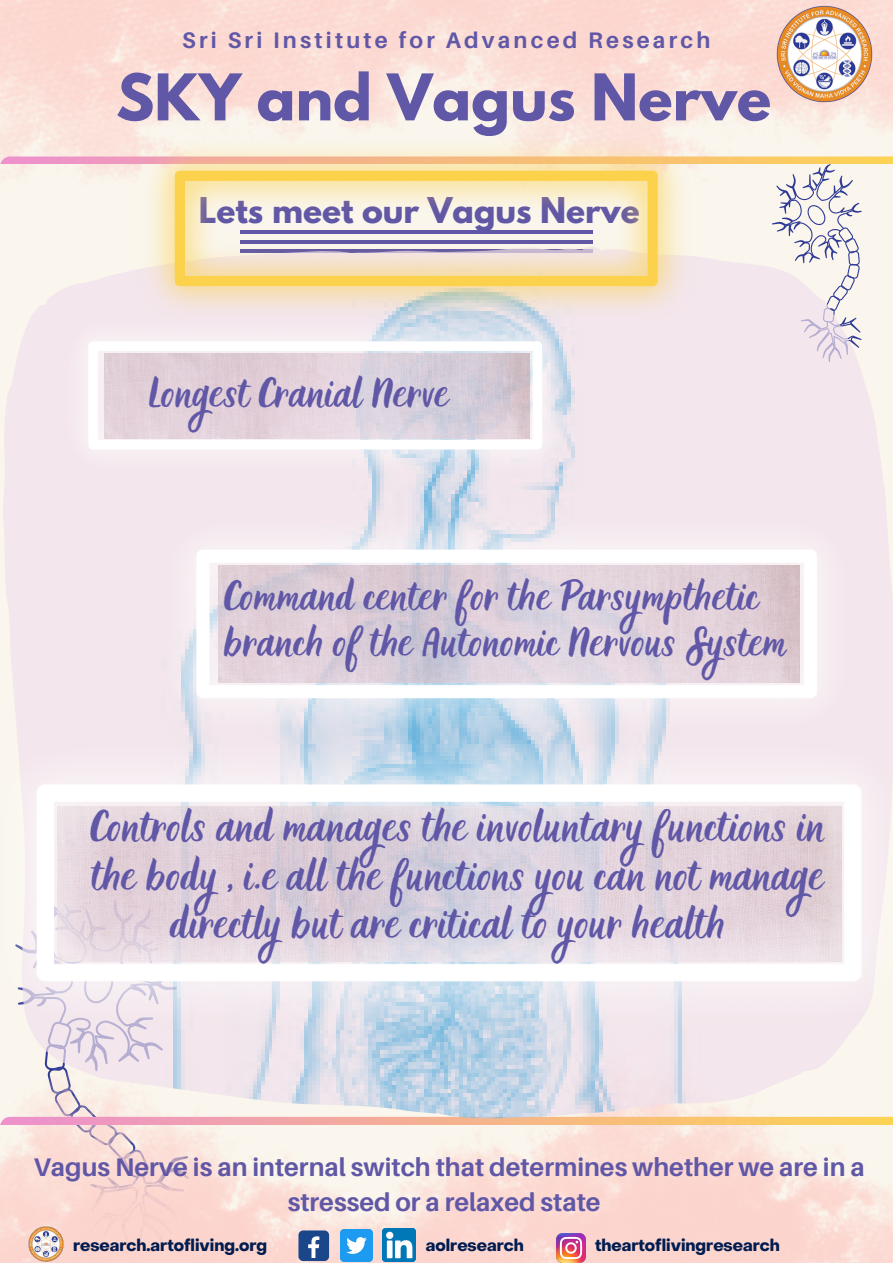
<style>
.page{position:relative;width:893px;height:1264px;background:#fff}
.page>*{position:absolute;margin:0;border:0;box-sizing:border-box;transform-origin:0 0}
.t1{font:700 57px "League Spartan";color:#6057a6}
.t2{font:34.65px/48.3px "Holla";color:#6057a6;text-align:center}
.t3{font:33px/46px "Holla";color:#6057a6}
.t4{font:700 31.5px "League Spartan";color:#6057a6}
.t5{font:700 25.5px/34.8px "Aileron";color:#6057a6;text-align:center}
.t6{font:700 22.5px "Aileron";letter-spacing:.145em;color:#6057a6}
.t7{font:700 16.65px "Object Sans";color:#011c50}
</style>
<div class="page">
<img style="left:773px;top:3px;width:102px;height:102px">
<svg style="left:0;top:156px;width:892px;height:210px"></svg>
<img style="left:27px;top:1257px;width:38px;height:5px">
<img style="left:556px;top:1257px;width:29px;height:5px">
<div style="left:298px;top:1230px;width:31px;height:30px;background:#1a4789;border-radius:5px"></div>
<svg style="left:0;top:1045px;width:892px;height:212px"></svg>
<img style="left:340px;top:1229px;width:32px;height:32px">
<img style="left:382px;top:1228px;width:33px;height:33px">
<img style="left:3px;top:246px;width:889px;height:872px">
<img style="left:51px;top:306px;width:529px;height:179px">
<img style="left:104px;top:353px;width:425px;height:85px">
<img style="left:144px;top:501px;width:725px;height:219px">
<img style="left:218px;top:566px;width:581px;height:117px">
<img style="left:0;top:720px;width:892px;height:325px">
<img style="left:135px;top:139px;width:563px;height:179px">
<p class="t6" style="left:182px;top:27px;width:529px">Sri Sri Institute for Advanced Research</p>
<p class="t1" style="left:116px;top:69px;width:656px">SKY and Vagus Nerve</p>
<p class="t4" style="left:199px;top:195px;width:442px">Lets meet our Vagus Nerve</p>
<p class="t3" style="left:149px;top:370px;width:301px">Longest Cranial Nerve</p>
<p class="t3" style="left:224px;top:573px;width:564px">Command center for the Parsympthetic branch of the Autonomic Nervous System</p>
<p class="t2" style="left:91px;top:803px;width:736px">Controls and manages the involuntary functions in the body , i.e all the functions you can not manage directly but are critical to your health</p>
<p class="t5" style="left:33px;top:1148px;width:832px">Vagus Nerve is an internal switch that determines whether we are in a stressed or a relaxed state</p>
<p class="t7" style="left:73px;top:1238px;width:196px">research.artofliving.org</p>
<p class="t7" style="left:426px;top:1238px;width:99px">aolresearch</p>
<p class="t7" style="left:595px;top:1238px;width:186px">theartoflivingresearch</p>
</div>
